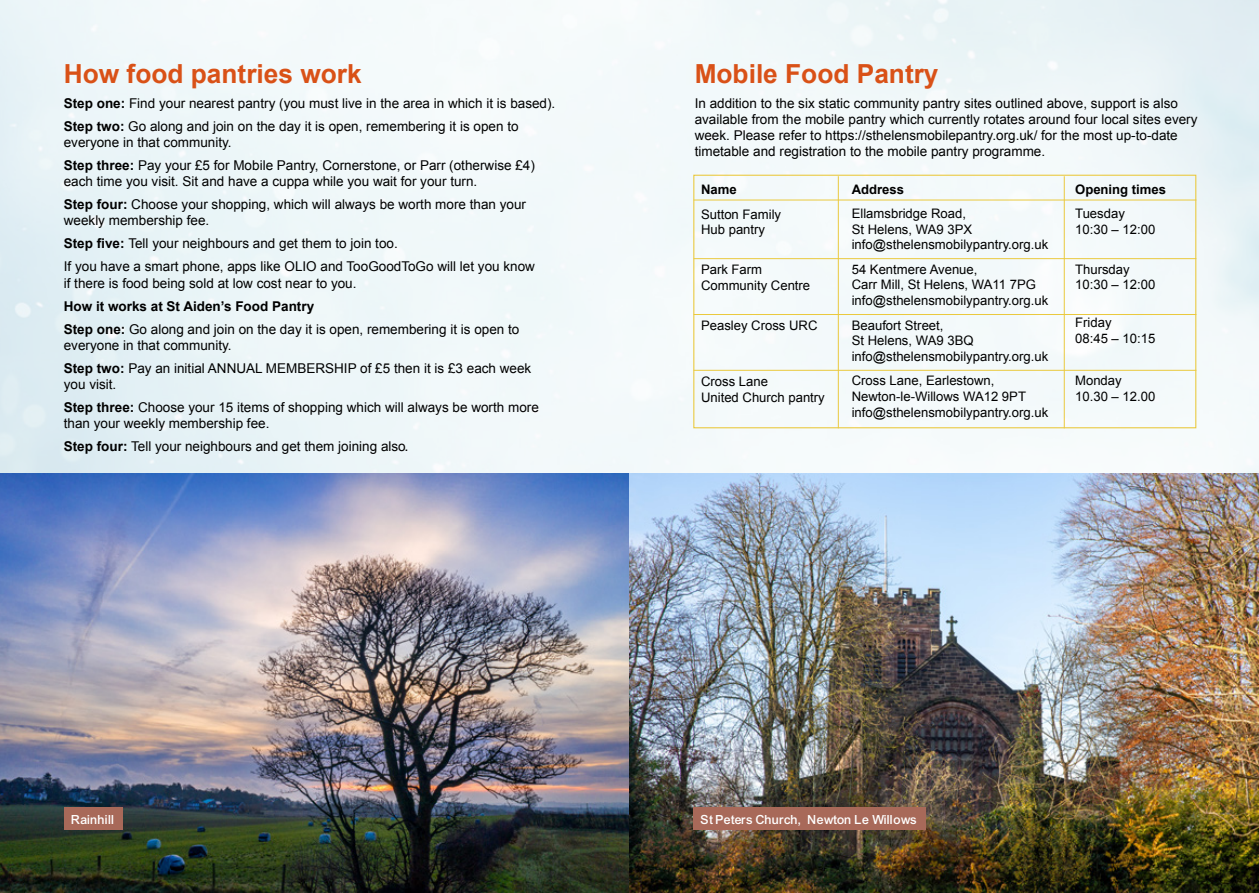
<style>
.page{position:relative;width:1259px;height:893px;background:#fff}
.page>*{position:absolute;margin:0;border:0;box-sizing:border-box;transform-origin:0 0}
.t1{font:700 26.25px "Arial";color:#d95117}
.t2{font:13.5px/23px "Arial";color:#000}
.t3{font:13.5px "Arial Mdm";color:#fff}
.t4{font:13.05px/15.8px "Arial";color:#000}
.t5{font:700 13.05px "Arial";color:#000}
.s1{font-weight:700}
.s2{font-family:"Arial Mdm";font-size:13.2px}
</style>
<div class="page">
<div style="left:693px;top:175px;width:503px;height:253px;border:1px solid #eac93e"></div>
<hr style="left:693px;top:200px;width:503px;height:1px;background:#eac93e">
<hr style="left:693px;top:314px;width:503px;height:1px;background:#eac93e">
<hr style="left:693px;top:258px;width:503px;height:1px;background:#eac93e">
<hr style="left:693px;top:370px;width:503px;height:1px;background:#eac93e">
<hr style="left:838px;top:176px;width:1px;height:252px;background:#eac93e">
<hr style="left:1064px;top:176px;width:1px;height:252px;background:#eac93e">
<img style="left:0;top:473px;width:1259px;height:420px">
<div style="left:64px;top:808px;width:58px;height:22px;background:#a86959"></div>
<div style="left:693px;top:808px;width:232px;height:22px;background:#a86959"></div>
<h1 class="t1" style="left:64px;top:56px;width:299px">How food pantries work</h1>
<p class="t2" style="left:64px;top:92px;width:493px"><span class="s1">Step one:</span> Find your nearest pantry (you must live in the area in which it is based).<br><span class="s1">Step two:</span> Go along and join on the day it is open, remembering it is open to</p>
<p class="t2" style="left:64px;top:131px;width:472px">everyone in that community.<br><span class="s1">Step three:</span> Pay your £5 for Mobile Pantry, Cornerstone, or Parr (otherwise £4)</p>
<p class="t2" style="left:64px;top:170px;width:464px">each time you visit. Sit and have a cuppa while you wait for your turn.<br><span class="s1">Step four:</span> Choose your shopping, which will always be worth more than your</p>
<p class="t2" style="left:64px;top:209px;width:473px">weekly membership fee.<br><span class="s1">Step five:</span> Tell your neighbours and get them to join too.<br>If you have a smart phone, apps like OLIO and TooGoodToGo will let you know</p>
<p class="t2" style="left:64px;top:272px;width:294px">if there is food being sold at low cost near to you.</p>
<p class="t2" style="left:64px;top:295px;width:457px"><span class="s1">How it works at St Aiden’s Food Pantry<br>Step one:</span> Go along and join on the day it is open, remembering it is open to</p>
<p class="t2" style="left:64px;top:334px;width:469px">everyone in that community.<br><span class="s1">Step two:</span> Pay an initial ANNUAL MEMBERSHIP of £5 then it is £3 each week</p>
<p class="t2" style="left:64px;top:373px;width:476px">you visit.<br><span class="s1">Step three:</span> Choose your 15 items of shopping which will always be worth more</p>
<p class="t2" style="left:64px;top:412px;width:347px">than your weekly membership fee.<br><span class="s1">Step four:</span> Tell your neighbours and get them joining also<span class="s2">.</span></p>
<h1 class="t1" style="left:694px;top:56px;width:245px">Mobile Food Pantry</h1>
<p class="t2" style="left:694px;top:95px;width:504px;line-height:16.2px">In addition to the six static community pantry sites outlined above, support is also available from the mobile pantry which currently rotates around four local sites every week. Please refer to https://sthelensmobilepantry.org.uk/ for the most up-to-date timetable and registration to the mobile pantry programme.</p>
<p class="t5" style="left:701px;top:180px;width:37px">Name</p>
<p class="t4" style="left:701px;top:206px;width:82px">Sutton Family<br>Hub pantry</p>
<p class="t4" style="left:701px;top:262px;width:111px">Park Farm<br>Community Centre</p>
<p class="t4" style="left:701px;top:318px;width:118px">Peasley Cross URC</p>
<p class="t4" style="left:701px;top:374px;width:125px">Cross Lane<br>United Church pantry</p>
<p class="t5" style="left:851px;top:180px;width:54px">Address</p>
<p class="t4" style="left:851px;top:206px;width:198px">Ellamsbridge Road,<br>St Helens, WA9 3PX info@sthelensmobilypantry.org.uk</p>
<p class="t4" style="left:851px;top:261px;width:198px">54 Kentmere Avenue,<br>Carr Mill, St Helens, WA11 7PG info@sthelensmobilypantry.org.uk</p>
<p class="t4" style="left:851px;top:317px;width:198px">Beaufort Street,<br>St Helens, WA9 3BQ info@sthelensmobilypantry.org.uk</p>
<p class="t4" style="left:851px;top:373px;width:198px">Cross Lane, Earlestown,<br>Newton-le-Willows WA12 9PT info@sthelensmobilypantry.org.uk</p>
<p class="t5" style="left:1075px;top:180px;width:93px">Opening times</p>
<p class="t4" style="left:1075px;top:206px;width:82px">Tuesday<br>10:30 – 12:00</p>
<p class="t4" style="left:1075px;top:261px;width:82px">Thursday<br>10:30 – 12:00</p>
<p class="t4" style="left:1075px;top:315px;width:82px">Friday<br>08:45 – 10:15</p>
<p class="t4" style="left:1075px;top:373px;width:82px">Monday<br>10.30 – 12.00</p>
<p class="t3" style="left:72px;top:812px;width:45px">Rainhill</p>
<p class="t3" style="left:701px;top:812px;width:218px">St Peters Church, Newton Le Willows</p>
</div>
